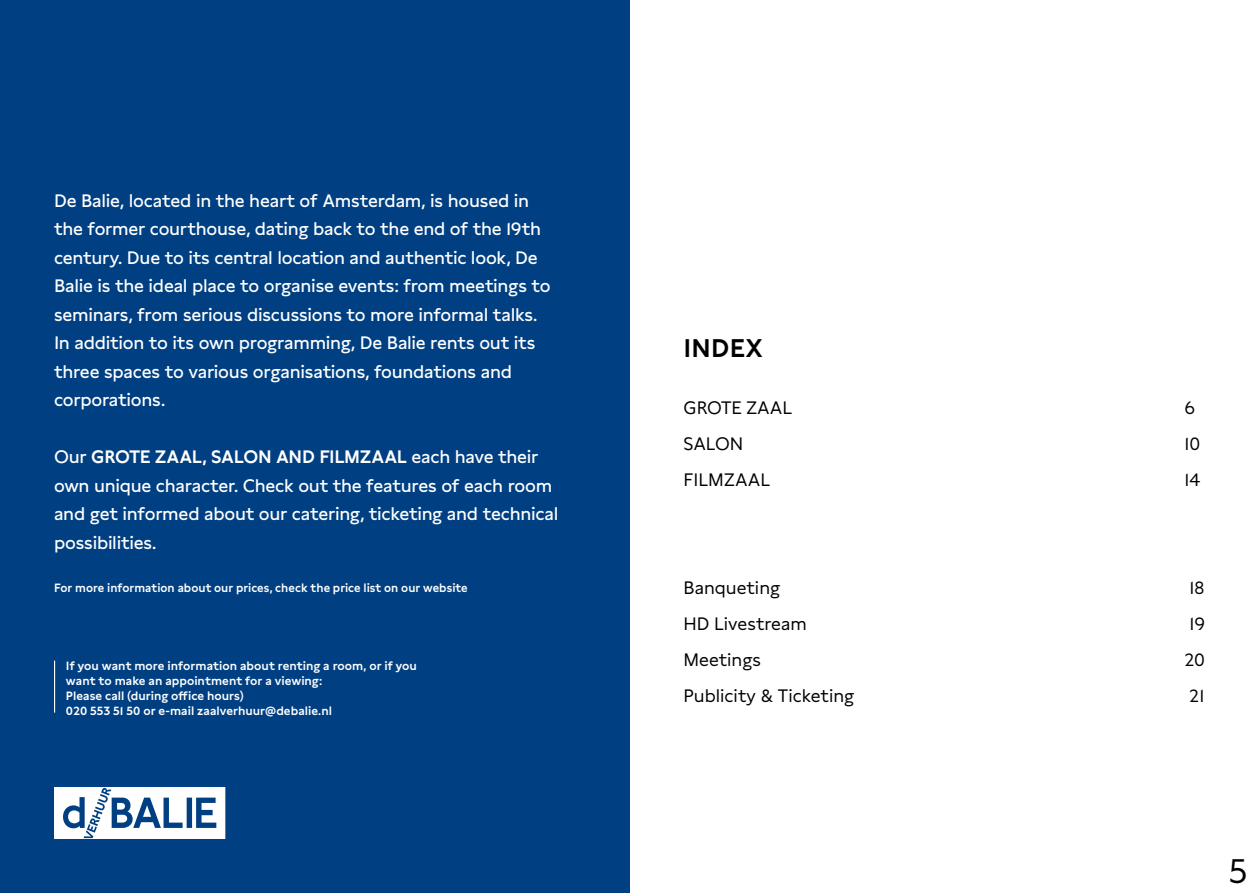
<style>
.page{position:relative;width:1259px;height:893px;background:#fff}
.page>*{position:absolute;margin:0;border:0;box-sizing:border-box;transform-origin:0 0}
.t1{font:34.5px "Lynstone";color:#000}
.t2{font:600 25.5px "Lynstone";letter-spacing:.01em;color:#000}
.t3{font:18px/28.5px "Lynstone";letter-spacing:-.015em;color:#fff}
.t4{font:18px "Lynstone";color:#000}
.t5{font:600 12px/15px "Lynstone";letter-spacing:.005em;color:#fff}
.s1{font-weight:600}
</style>
<div class="page">
<div style="left:0;top:0;width:629px;height:893px;background:#004082"></div>
<hr style="left:54px;top:661px;width:1px;height:52px;background:#fff">
<svg style="left:54px;top:787px;width:171px;height:52px"></svg>
<p class="t3" style="left:54px;top:186px;width:498px">De Balie, located in the heart of Amsterdam, is housed in the former courthouse, dating back to the end of the 19th century. Due to its central location and authentic look, De Balie is the ideal place to organise events: from meetings to seminars, from serious discussions to more informal talks.<br>In addition to its own programming, De Balie rents out its three spaces to various organisations, foundations and corporations.</p>
<p class="t3" style="left:54px;top:443px;width:506px">Our <span class="s1">GROTE ZAAL, SALON AND FILMZAAL</span> each have their own unique character. Check out the features of each room and get informed about our catering, ticketing and technical possibilities.</p>
<p class="t5" style="left:54px;top:581px;width:415px">For more information about our prices, check the price list on our website</p>
<p class="t5" style="left:66px;top:658px;width:352px">If you want more information about renting a room, or if you want to make an appointment for a viewing:<br>Please call (during office hours)<br>020 553 51 50 or e-mail zaalverhuur@debalie.nl</p>
<h2 class="t2" style="left:683px;top:333px;width:81px">INDEX</h2>
<p class="t4" style="left:683px;top:397px;width:110px">GROTE ZAAL</p>
<p class="t4" style="left:1184px;top:397px;width:12px">6</p>
<p class="t4" style="left:683px;top:433px;width:61px">SALON</p>
<p class="t4" style="left:1184px;top:433px;width:17px">10</p>
<p class="t4" style="left:683px;top:469px;width:88px">FILMZAAL</p>
<p class="t4" style="left:1184px;top:469px;width:18px">14</p>
<p class="t4" style="left:683px;top:577px;width:98px">Banqueting</p>
<p class="t4" style="left:1189px;top:577px;width:16px">18</p>
<p class="t4" style="left:683px;top:613px;width:125px">HD Livestream</p>
<p class="t4" style="left:1189px;top:613px;width:17px">19</p>
<p class="t4" style="left:683px;top:649px;width:79px">Meetings</p>
<p class="t4" style="left:1184px;top:649px;width:22px">20</p>
<p class="t4" style="left:683px;top:685px;width:172px">Publicity &amp; Ticketing</p>
<p class="t4" style="left:1189px;top:685px;width:17px">21</p>
<h1 class="t1" style="left:1229px;top:850px;width:20px">5</h1>
</div>
